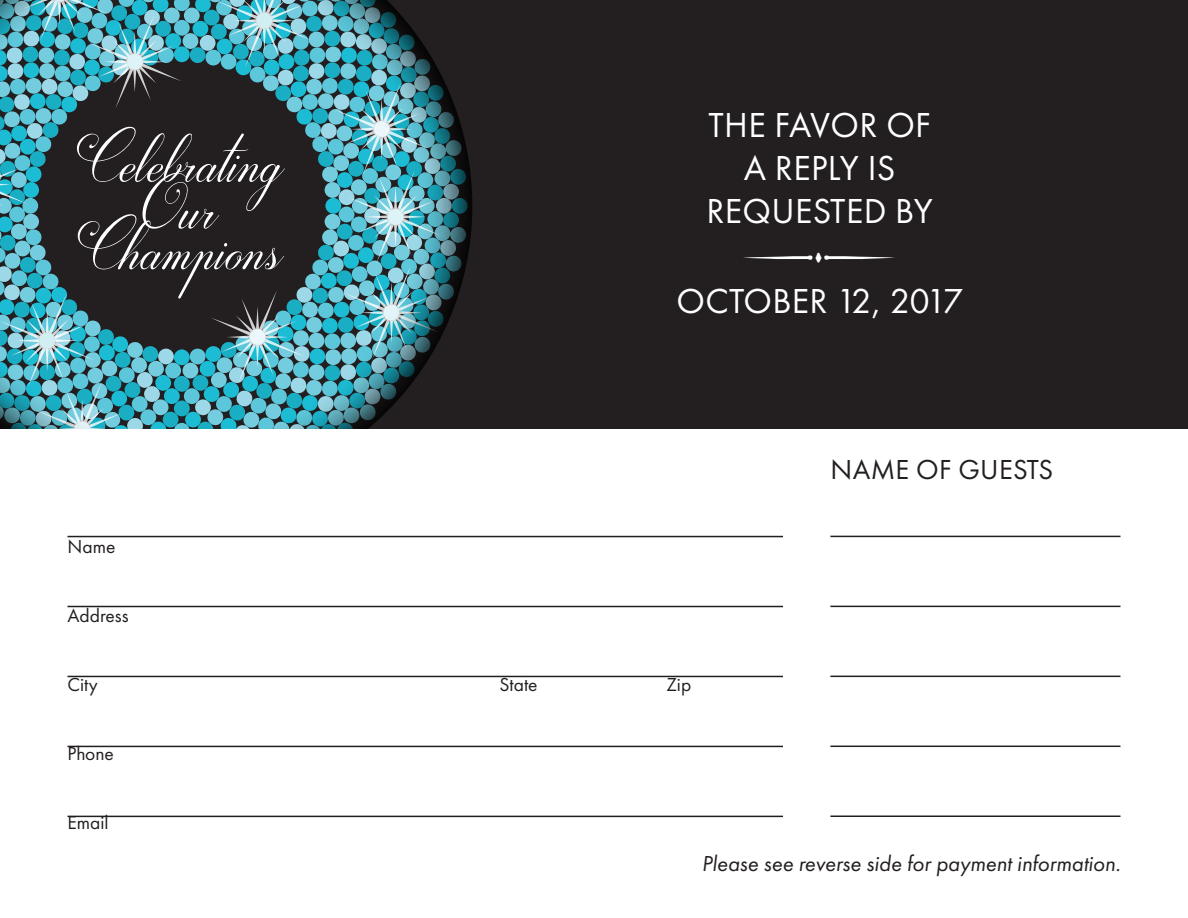
<style>
.page{position:relative;width:1188px;height:918px;background:#fff}
.page>*{position:absolute;margin:0;border:0;box-sizing:border-box;transform-origin:0 0}
.t1{font:73.5px "Darleston";color:#fff}
.t2{font:36px/43.2px "Futura PT";letter-spacing:.01em;color:#fff;text-align:center}
.t3{font:36px "Futura PT";letter-spacing:-.01em;color:#fff}
.t4{font:28.5px "Futura PT";letter-spacing:.01em;color:#231f20}
.t5{font:italic 22.5px "Futura PT";color:#231f20}
.t6{font:19.5px "Futura PT";color:#231f20}
</style>
<div class="page">
<hr style="left:68px;top:536px;width:715px;height:1px;background:#231f20">
<hr style="left:68px;top:606px;width:715px;height:1px;background:#231f20">
<hr style="left:68px;top:676px;width:715px;height:1px;background:#231f20">
<hr style="left:68px;top:746px;width:715px;height:1px;background:#231f20">
<hr style="left:68px;top:816px;width:715px;height:1px;background:#231f20">
<hr style="left:830px;top:536px;width:290px;height:1px;background:#231f20">
<hr style="left:830px;top:606px;width:290px;height:1px;background:#231f20">
<hr style="left:830px;top:676px;width:290px;height:1px;background:#231f20">
<hr style="left:830px;top:746px;width:290px;height:1px;background:#231f20">
<hr style="left:830px;top:816px;width:290px;height:1px;background:#231f20">
<div style="left:545px;top:0;width:643px;height:429px;background:#231f20"></div>
<div style="left:0;top:0;width:743px;height:429px;background:#231f20"></div>
<svg style="left:0;top:0;width:472px;height:429px"></svg>
<h1 class="t1" style="left:77px;top:117px;width:209px">Celebrating</h1>
<h1 class="t1" style="left:143px;top:164px;width:78px">Our</h1>
<h1 class="t1" style="left:78px;top:204px;width:208px">Champions</h1>
<p class="t6" style="left:68px;top:535px;width:49px">Name</p>
<p class="t6" style="left:68px;top:604px;width:63px">Address</p>
<h2 class="t2" style="left:709px;top:103px;width:224px">THE FAVOR OF<br>A REPLY IS</h2>
<h2 class="t2" style="left:706px;top:189px;width:228px">REQUESTED BY</h2>
<h2 class="t3" style="left:676px;top:280px;width:288px">OCTOBER 12, 2017</h2>
<p class="t4" style="left:831px;top:453px;width:224px">NAME OF GUESTS</p>
<p class="t6" style="left:68px;top:673px;width:32px">City</p>
<p class="t6" style="left:499px;top:673px;width:40px">State</p>
<p class="t6" style="left:667px;top:673px;width:26px">Zip</p>
<p class="t6" style="left:67px;top:742px;width:48px">Phone</p>
<p class="t6" style="left:67px;top:811px;width:43px">Email</p>
<p class="t5" style="left:702px;top:851px;width:420px">Please see reverse side for payment information.</p>
</div>
